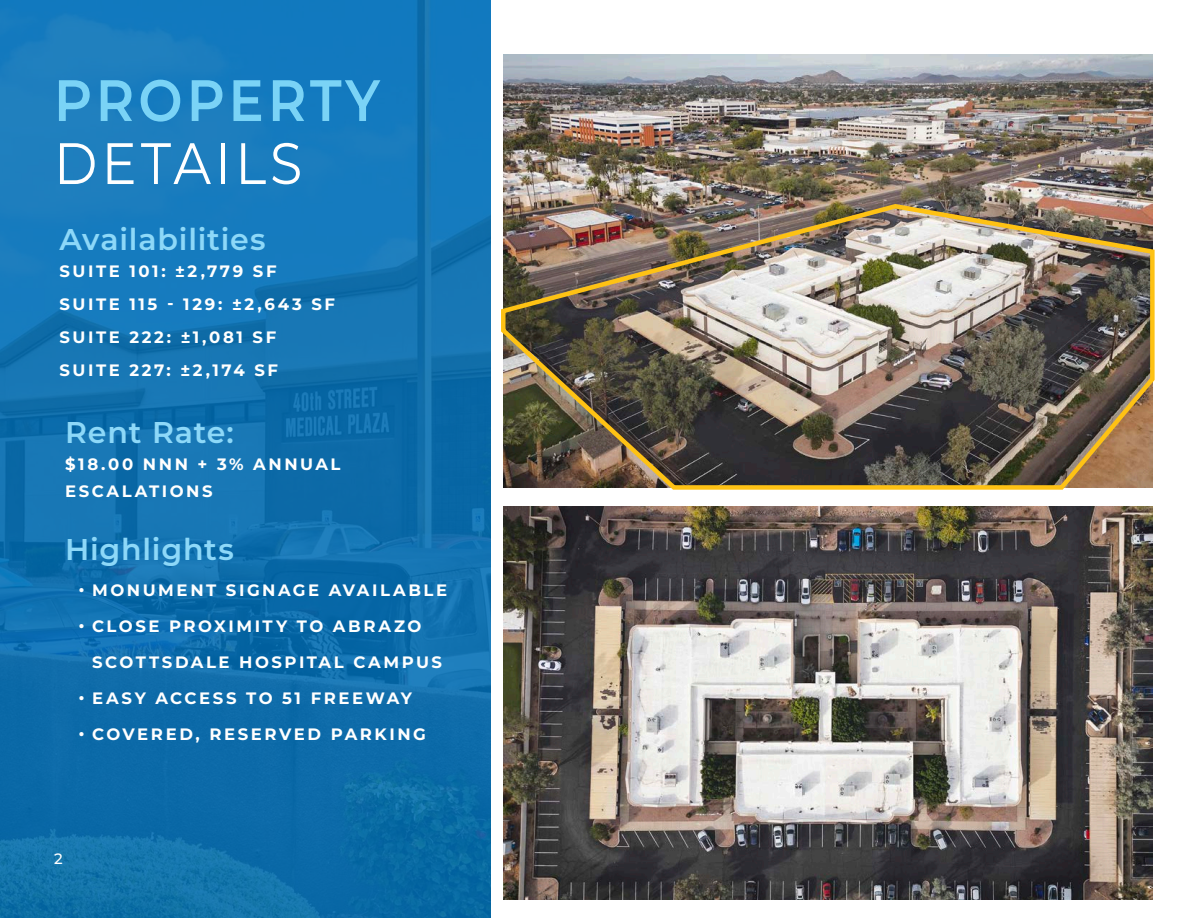
<style>
.page{position:relative;width:1188px;height:918px;background:#fff}
.page>*{position:absolute;margin:0;border:0;box-sizing:border-box;transform-origin:0 0}
.t1{font:600 58.2px/63px "Montserrat";letter-spacing:.07em;color:#7ad3f6;scale:.9 1}
._05_Stat{font:600 30px "Montserrat";letter-spacing:.025em;color:#8dd8f8}
._05_Stat-2{font:700 16.5px/27px "Montserrat";letter-spacing:.155em;color:#fff}
.t2{font:500 15px "Montserrat";color:#fff}
.s1{font-weight:400;color:#fff}
</style>
<div class="page">
<svg style="left:0;top:0;width:490px;height:918px;background:#1172b1"></svg>
<img style="left:503px;top:507px;width:649px;height:392px">
<img style="left:503px;top:55px;width:649px;height:147px">
<img style="left:501px;top:202px;width:654px;height:288px">
<p class="t1" style="left:54px;top:67px;width:364px">PROPERTY<br><span class="s1">DETAILS</span></p>
<p class="_05_Stat" style="left:60px;top:219px;width:208px">Availabilities</p>
<p class="_05_Stat-2" style="left:60px;top:257px;width:219px">SUITE 101: ±2,779 SF</p>
<p class="_05_Stat-2" style="left:60px;top:290px;width:277px">SUITE 115 - 129: ±2,643 SF</p>
<p class="_05_Stat-2" style="left:60px;top:323px;width:218px">SUITE 222: ±1,081 SF</p>
<p class="_05_Stat-2" style="left:60px;top:356px;width:220px">SUITE 227: ±2,174 SF</p>
<p class="_05_Stat" style="left:65px;top:412px;width:170px">Rent Rate:</p>
<p class="_05_Stat-2" style="left:65px;top:450px;width:277px">$18.00 NNN + 3% ANNUAL<br>ESCALATIONS</p>
<p class="_05_Stat" style="left:65px;top:529px;width:170px">Highlights</p>
<p class="_05_Stat-2" style="left:79px;top:576px;width:370px">• MONUMENT SIGNAGE AVAILABLE</p>
<p class="_05_Stat-2" style="left:92px;top:608px;width:352px;line-height:36px;text-indent:-14px">• CLOSE PROXIMITY TO ABRAZO<br>SCOTTSDALE HOSPITAL CAMPUS</p>
<p class="_05_Stat-2" style="left:79px;top:684px;width:335px">• EASY ACCESS TO 51 FREEWAY</p>
<p class="_05_Stat-2" style="left:79px;top:720px;width:349px">• COVERED, RESERVED PARKING</p>
<p class="t2" style="left:54px;top:849px;width:10px">2</p>
</div>
